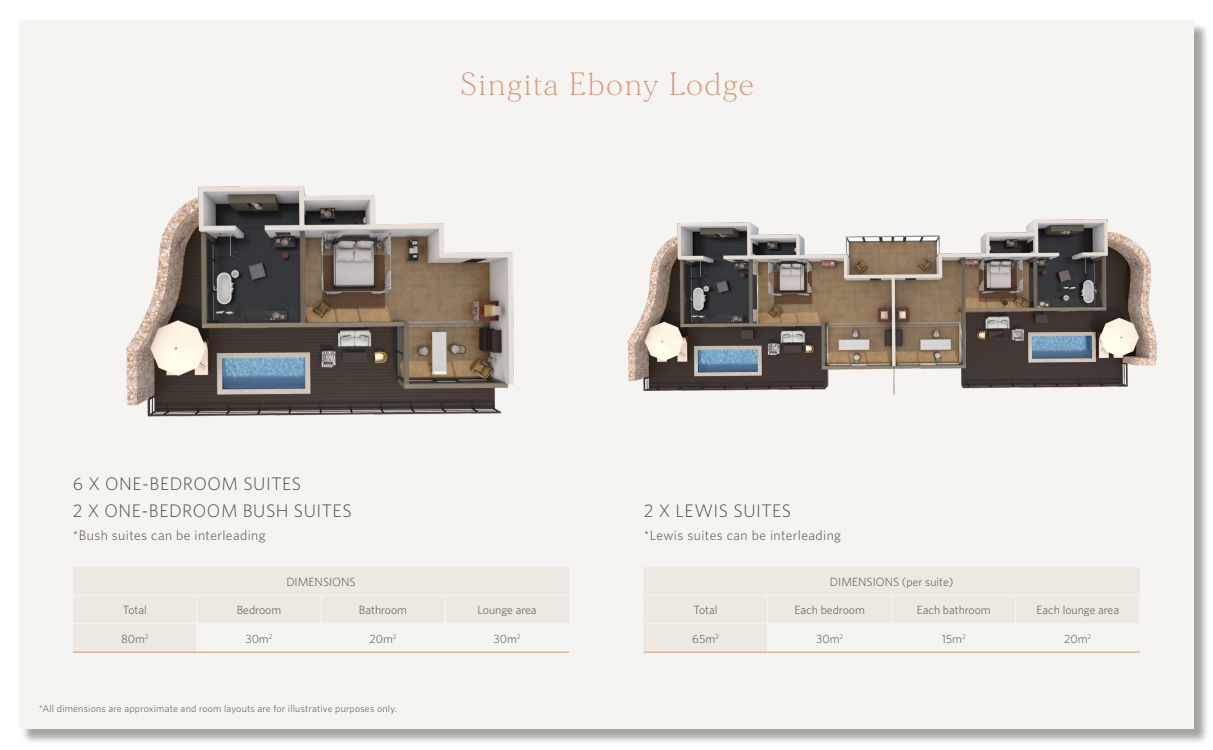
<style>
.page{position:relative;width:1213px;height:750px;background:#fff}
.page>*{position:absolute;margin:0;border:0;box-sizing:border-box;transform-origin:0 0}
.t1{font:200 30.62px "Morion";letter-spacing:.05em;color:#d69677}
.t2{font:300 18.12px "Whitney";letter-spacing:.03em;color:#4d4945}
.t3{font:300 13.75px "Whitney";letter-spacing:.03em;color:#4d4945}
.t4{font:300 11.88px "Whitney";color:#4d4945}
.t5{font:300 10px "Whitney";letter-spacing:.02em;color:#4d4945}
</style>
<div class="page">
<div style="left:21px;top:23px;width:1188px;height:722px;background:#4d4945;opacity:.5"></div>
<div style="left:19px;top:21px;width:1174px;height:708px;background:#f6f4f0"></div>
<img style="left:126px;top:186px;width:388px;height:231px">
<img style="left:627px;top:219px;width:530px;height:177px">
<div style="left:73px;top:567px;width:496px;height:28px;background:#ede9e1"></div>
<hr style="left:73px;top:652px;width:124px;height:1px;background:#d69677">
<hr style="left:197px;top:652px;width:124px;height:1px;background:#d69677">
<hr style="left:321px;top:652px;width:124px;height:1px;background:#d69677">
<hr style="left:445px;top:652px;width:124px;height:1px;background:#d69677">
<svg style="left:73px;top:596px;width:496px;height:56px"></svg>
<hr style="left:321px;top:623px;width:124px;height:1px;background:#f6f4f0">
<hr style="left:445px;top:623px;width:124px;height:1px;background:#f6f4f0">
<div style="left:644px;top:567px;width:495px;height:28px;background:#ede9e1"></div>
<hr style="left:643px;top:652px;width:124px;height:1px;background:#d69677">
<hr style="left:767px;top:652px;width:124px;height:1px;background:#d69677">
<hr style="left:891px;top:652px;width:124px;height:1px;background:#d69677">
<hr style="left:1015px;top:652px;width:124px;height:1px;background:#d69677">
<svg style="left:643px;top:596px;width:497px;height:56px"></svg>
<hr style="left:891px;top:623px;width:124px;height:1px;background:#f6f4f0">
<hr style="left:1015px;top:623px;width:125px;height:1px;background:#f6f4f0">
<h1 class="t1" style="left:460px;top:67px;width:295px">Singita Ebony Lodge</h1>
<h2 class="t2" style="left:73px;top:471px;width:230px">6 X ONE-BEDROOM SUITES</h2>
<h2 class="t2" style="left:73px;top:498px;width:280px">2 X ONE-BEDROOM BUSH SUITES</h2>
<p class="t3" style="left:73px;top:526px;width:194px">*Bush suites can be interleading</p>
<p class="t4" style="left:286px;top:574px;width:71px">DIMENSIONS</p>
<h2 class="t2" style="left:644px;top:498px;width:149px">2 X LEWIS SUITES</h2>
<p class="t3" style="left:644px;top:526px;width:199px">*Lewis suites can be interleading</p>
<p class="t4" style="left:830px;top:574px;width:125px">DIMENSIONS (per suite)</p>
<p class="t4" style="left:123px;top:602px;width:25px">Total</p>
<p class="t4" style="left:237px;top:602px;width:46px">Bedroom</p>
<p class="t4" style="left:359px;top:602px;width:50px">Bathroom</p>
<p class="t4" style="left:477px;top:602px;width:60px">Lounge area</p>
<p class="t4" style="left:121px;top:631px;width:29px">80m<sup>2</sup></p>
<p class="t4" style="left:245px;top:631px;width:29px">30m<sup>2</sup></p>
<p class="t4" style="left:369px;top:631px;width:29px">20m<sup>2</sup></p>
<p class="t4" style="left:493px;top:631px;width:29px">30m<sup>2</sup></p>
<p class="t5" style="left:39px;top:702px;width:359px">*All dimensions are approximate and room layouts are for illustrative purposes only.</p>
<p class="t4" style="left:693px;top:602px;width:25px">Total</p>
<p class="t4" style="left:794px;top:602px;width:72px">Each bedroom</p>
<p class="t4" style="left:916px;top:602px;width:75px">Each bathroom</p>
<p class="t4" style="left:1036px;top:602px;width:84px">Each lounge area</p>
<p class="t4" style="left:692px;top:631px;width:28px">65m<sup>2</sup></p>
<p class="t4" style="left:816px;top:631px;width:29px">30m<sup>2</sup></p>
<p class="t4" style="left:941px;top:631px;width:26px">15m<sup>2</sup></p>
<p class="t4" style="left:1064px;top:631px;width:29px">20m<sup>2</sup></p>
</div>
